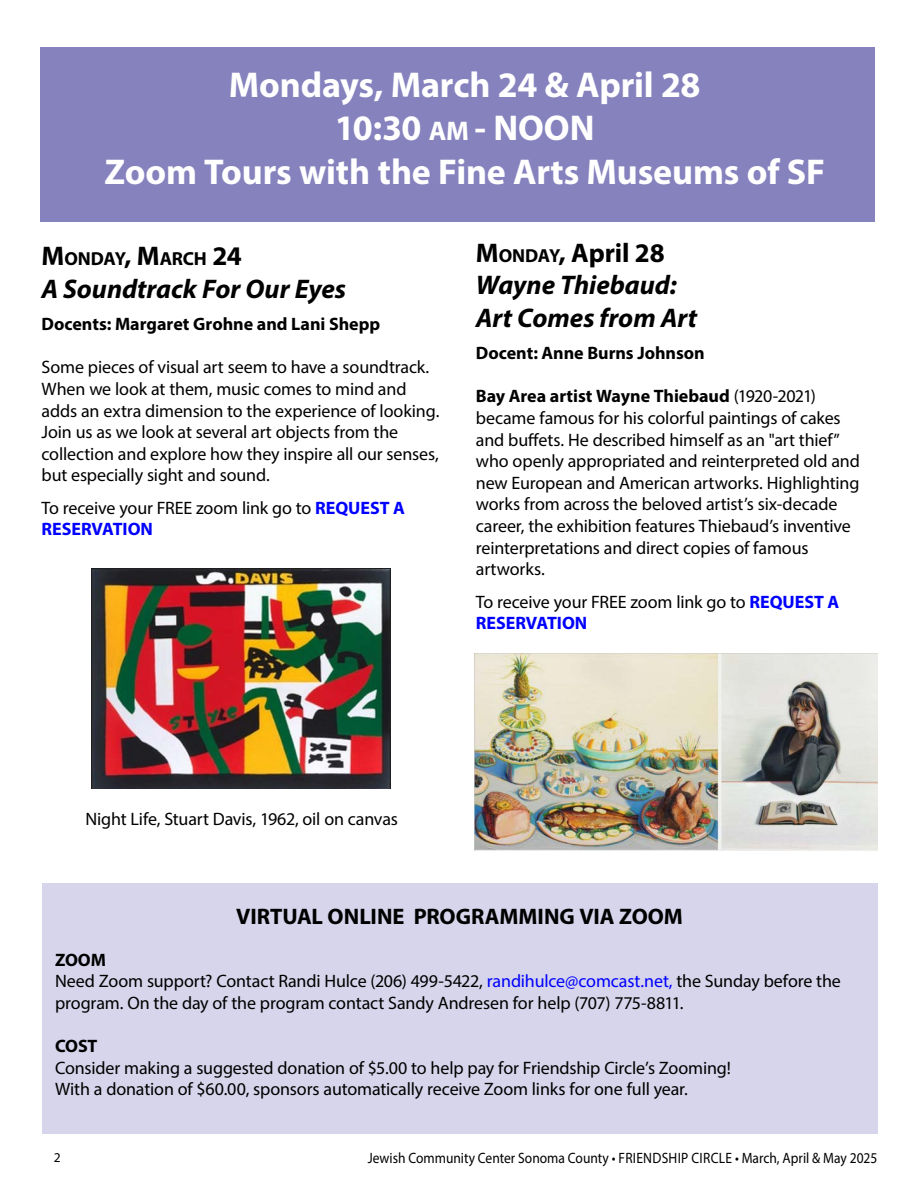
<style>
.page{position:relative;width:918px;height:1188px;background:#fff}
.page>*{position:absolute;margin:0;border:0;box-sizing:border-box;transform-origin:0 0}
.t1{font:700 36px/43.2px "Myriad Pro";letter-spacing:-.005em;color:#fff;text-align:center}
.t2{font:italic 700 27px/32.4px "Myriad Pro";color:#000}
.t3{font:700 22.5px "Myriad Pro";color:#000}
.t4{font:700 18.9px "Myriad Pro";letter-spacing:-.015em;color:#000}
.t5{font:18px/21.6px "Myriad Pro";letter-spacing:-.005em;color:#000}
.t6{font:700 18px "Myriad Pro";color:#000}
.t7{font:15px "Myriad Pro";color:#000;scale:.9 1}
.t8{font:13.5px "Myriad Pro";color:#000}
.s1{font-size:27px}
.s2{font-weight:700;color:#00f}
.s3{font-style:normal}
.s4{font-style:normal;font-size:18.9px}
.s5{font-weight:700}
.s6{color:#00f}
</style>
<div class="page">
<div style="left:42px;top:884px;width:836px;height:250px;background:#d6d5eb"></div>
<img style="left:475px;top:654px;width:403px;height:196px">
<div style="left:40px;top:47px;width:835px;height:175px;background:#8582be"></div>
<img style="left:92px;top:569px;width:299px;height:219px">
<h1 class="t1" style="left:104px;top:62px;width:722px">Mondays, March 24 &amp; April 28<br>10:30 <span class="s1">AM</span> - NOON<br>Zoom Tours with the Fine Arts Museums of SF</h1>
<p class="t4" style="left:42px;top:247px;width:202px"><span class="s1">M</span>ONDAY<span class="s1">, M</span>ARCH <span class="s1">24</span></p>
<h2 class="t2" style="left:42px;top:272px;width:306px">A Soundtrack For Our Eyes</h2>
<p class="t6" style="left:42px;top:312px;width:340px">Docents: Margaret Grohne and Lani Shepp</p>
<p class="t5" style="left:42px;top:356px;width:399px">Some pieces of visual art seem to have a soundtrack.<br>When we look at them, music comes to mind and adds an extra dimension to the experience of looking.<br>Join us as we look at several art objects from the collection and explore how they inspire all our senses, but especially sight and sound.</p>
<p class="t5" style="left:42px;top:497px;width:364px">To receive your FREE zoom link go to <span class="s2">REQUEST A<br>RESE RVATION</span></p>
<h2 class="t2" style="left:476px;top:236px;width:223px"><span class="s3">M</span><span class="s4">ONDAY</span><span class="s3">,</span> <span class="s3">April 28<br></span>Wayne Thiebaud:<br>Art Comes from Art</h2>
<p class="t6" style="left:476px;top:341px;width:230px">Docent: Anne Burns Johnson</p>
<p class="t5" style="left:476px;top:385px;width:386px"><span class="s5">Bay Area artist Wayne Thiebaud</span> (1920-2021) became famous for his colorful paintings of cakes and buffets. He described himself as an "art thief” who openly appropriated and reinterpreted old and new European and American artworks. Highlighting works from across the beloved artist’s six-decade career, the exhibition features Thiebaud’s inventive reinterpretations and direct copies of famous artworks.</p>
<p class="t5" style="left:476px;top:591px;width:364px">To receive your FREE zoom link go to <span class="s2">REQUEST A<br>RESE RVATION</span></p>
<p class="t5" style="left:86px;top:808px;width:314px">Night Life, Stuart Davis, 1962, oil on canvas</p>
<p class="t3" style="left:236px;top:902px;width:107px">VIRTUAL ONL</p>
<p class="t3" style="left:371px;top:902px;width:314px">INE PROGRAMMING VIA ZOOM</p>
<p class="t5" style="left:55px;top:948px;width:787px"><span class="s5">ZOOM<br></span>Need Zoom support? Contact Randi Hulce (206) 499-5422, <span class="s6">randihulce@comcast.net,</span> the Sunday before the program. On the day of the program contact Sandy Andresen for help (707) 775-8811.</p>
<p class="t6" style="left:55px;top:1034px;width:44px">COST</p>
<p class="t5" style="left:55px;top:1056px;width:678px">Consider making a suggested donation of $5.00 to help pay for Friendship Circle’s Zooming!<br>With a donation of $60.00, sponsors automatically receive Zoom links for one full year.</p>
<p class="t8" style="left:54px;top:1149px;width:8px">2</p>
<p class="t7" style="left:368px;top:1149px;width:568px">Jewish Community Center Sonoma County • FRIENDSHIP CIRCLE • March, April &amp; May 2025</p>
</div>
